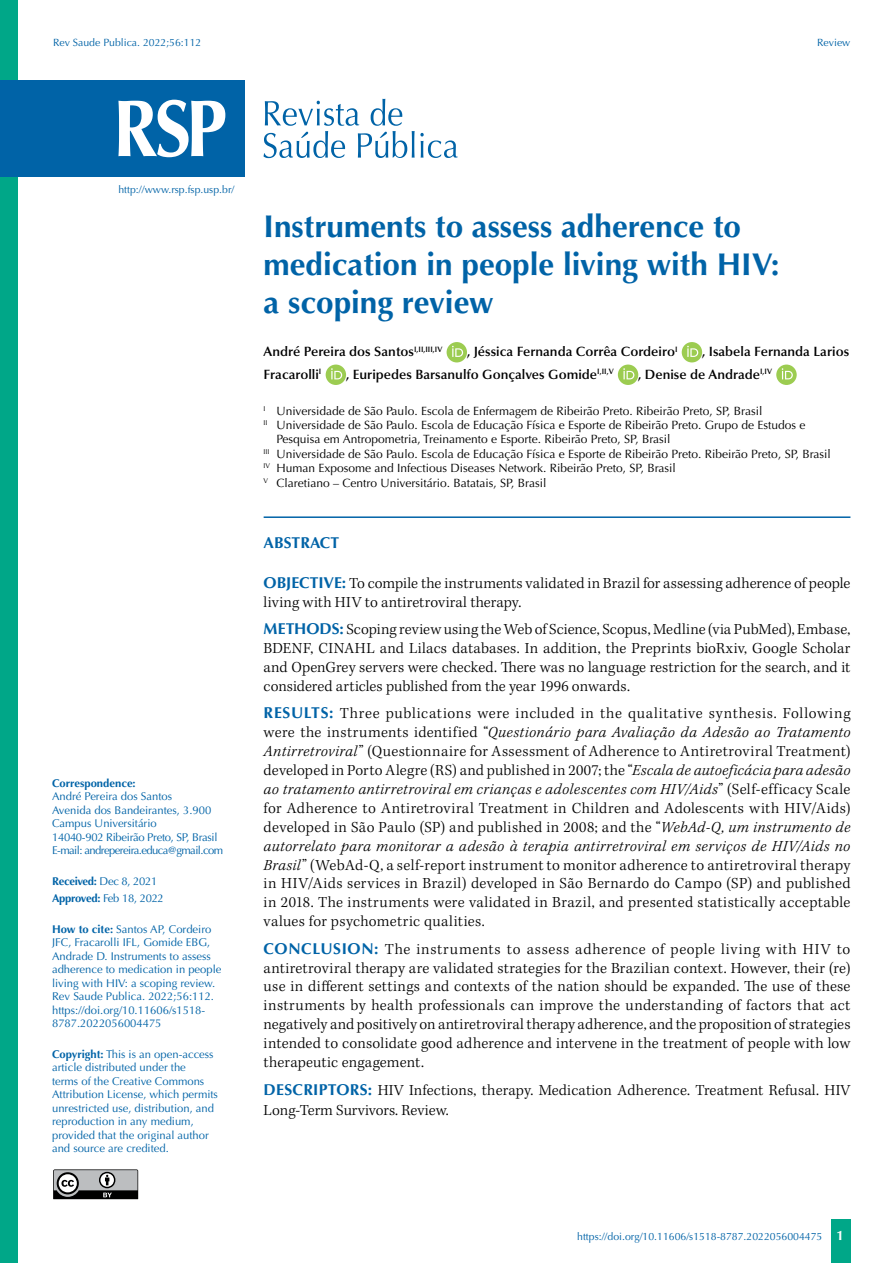
<style>
.page{position:relative;width:893px;height:1263px;background:#fff}
.page>*{position:absolute;margin:0;border:0;box-sizing:border-box;transform-origin:0 0}
.t1{font:700 31.5px/37.8px "Optima LT Std";color:#0063a7}
.t2{font:300 15.75px/18.9px "Kepler Std";letter-spacing:.01em;color:#000;text-align:justify}
.t3{font:700 15.75px "Optima LT Std";color:#0063a7}
.t4{font:600 13.5px "Optima LT Std";color:#000}
.t5{font:12px "Optima LT Std";color:#000}
.t6{font:11.25px/13.5px "Optima LT Std";color:#0063a7}
.t7{font:11.25px/17.7px "Optima LT Std";letter-spacing:-.025em;color:#0063a7}
.t8{font:700 11.25px "Optima LT Std";color:#0063a7}
.t9{font:10.5px "Optima LT Std";color:#0063a7}
.s1{font-weight:700}
.s2{font-family:"Optima LT Std";font-weight:700;color:#0063a7}
.s3{font-style:italic}
.s4{font-weight:700;font-size:13.5px;color:#fff}
</style>
<div class="page">
<div style="left:831px;top:1220px;width:20px;height:43px;background:#00a788"></div>
<svg style="left:53px;top:1169px;width:85px;height:30px"></svg>
<div style="left:0;top:0;width:18px;height:1263px;background:#00a788"></div>
<hr style="left:264px;top:516px;width:586px;height:2px;background:#0063a7">
<div style="left:447px;top:342px;width:20px;height:20px;background:#9ccc51;border-radius:50%"></div>
<svg style="left:452px;top:346px;width:11px;height:11px"></svg>
<div style="left:682px;top:342px;width:20px;height:20px;background:#9ccc51;border-radius:50%"></div>
<svg style="left:687px;top:346px;width:11px;height:11px"></svg>
<div style="left:326px;top:365px;width:20px;height:20px;background:#9ccc51;border-radius:50%"></div>
<svg style="left:331px;top:368px;width:11px;height:11px"></svg>
<div style="left:618px;top:365px;width:20px;height:20px;background:#9ccc51;border-radius:50%"></div>
<svg style="left:623px;top:368px;width:11px;height:11px"></svg>
<div style="left:776px;top:365px;width:21px;height:20px;background:#9ccc51;border-radius:50%"></div>
<svg style="left:782px;top:368px;width:11px;height:11px"></svg>
<svg style="left:263px;top:99px;width:195px;height:59px"></svg>
<div style="left:0;top:80px;width:244px;height:96px;background:#0063a7"></div>
<svg style="left:118px;top:100px;width:107px;height:57px"></svg>
<p class="t9" style="left:53px;top:36px;width:150px">Rev Saude Publica. 2022;56:112</p>
<p class="t9" style="left:817px;top:36px;width:35px">Review</p>
<p class="t9" style="left:118px;top:183px;width:117px">http://www.rsp.fsp.usp.br/</p>
<p class="t8" style="left:52px;top:776px;width:85px">Correspondence:</p>
<p class="t6" style="left:52px;top:790px;width:173px">André Pereira dos Santos<br>Avenida dos Bandeirantes, 3.900<br>Campus Universitário<br>14040-902 Ribeirão Preto, SP, Brasil<br>E-mail: andrepereira.educa@gmail.com</p>
<p class="t7" style="left:52px;top:872px;width:113px"><span class="s1">Received:</span> Dec 8, 2021<br><span class="s1">Approved:</span> Feb 18, 2022</p>
<p class="t6" style="left:52px;top:922px;width:171px"><span class="s1">How to cite:</span> Santos AP, Cordeiro<br>JFC, Fracarolli IFL, Gomide EBG,<br>Andrade D. Instruments to assess adherence to medication in people living with HIV: a scoping review.<br>Rev Saude Publica. 2022;56:112. https://doi.org/10.11606/s1518-<br>8787.2022056004475</p>
<p class="t6" style="left:52px;top:1047px;width:167px"><span class="s1">Copyright:</span> This is an open-access article distributed under the<br>terms of the Creative Commons<br>Attribution License, which permits unrestricted use, distribution, and reproduction in any medium, provided that the original author and source are credited.</p>
<h1 class="t1" style="left:264px;top:208px;width:517px">Instruments to assess adherence to medication in people living with HIV: a scoping review</h1>
<p class="t4" style="left:264px;top:344px;width:180px">André Pereira dos Santos<sup>I,II,III,IV</sup></p>
<p class="t4" style="left:467px;top:344px;width:212px">, Jéssica Fernanda Corrêa Cordeiro<sup>I</sup></p>
<p class="t4" style="left:702px;top:344px;width:149px">, Isabela Fernanda Larios</p>
<p class="t4" style="left:264px;top:366px;width:59px">Fracarolli<sup>I</sup></p>
<p class="t4" style="left:346px;top:366px;width:269px">, Euripedes Barsanulfo Gonçalves Gomide<sup>I,II,V</sup></p>
<p class="t4" style="left:638px;top:366px;width:135px">, Denise de Andrade<sup>I,IV</sup></p>
<p class="t5" style="left:264px;top:404px;width:500px"><sup>I</sup> Universidade de São Paulo. Escola de Enfermagem de Ribeirão Preto. Ribeirão Preto, SP, Brasil</p>
<p class="t5" style="left:264px;top:418px;width:543px"><sup>II</sup> Universidade de São Paulo. Escola de Educação Física e Esporte de Ribeirão Preto. Grupo de Estudos e</p>
<p class="t5" style="left:276px;top:432px;width:396px">Pesquisa em Antropometria, Treinamento e Esporte. Ribeirão Preto, SP, Brasil</p>
<p class="t5" style="left:264px;top:447px;width:569px"><sup>III</sup> Universidade de São Paulo. Escola de Educação Física e Esporte de Ribeirão Preto. Ribeirão Preto, SP, Brasil</p>
<p class="t5" style="left:264px;top:461px;width:414px"><sup>IV</sup> Human Exposome and Infectious Diseases Network. Ribeirão Preto, SP, Brasil</p>
<p class="t5" style="left:264px;top:476px;width:284px"><sup>V</sup> Claretiano – Centro Universitário. Batatais, SP, Brasil</p>
<p class="t3" style="left:264px;top:533px;width:77px">ABSTRACT</p>
<p class="t2" style="left:264px;top:574px;width:588px"><span class="s2">OBJECTIVE:</span> To compile the instruments validated in Brazil for assessing adherence of people living with HIV to antiretroviral therapy.</p>
<p class="t2" style="left:264px;top:620px;width:588px"><span class="s2">METHODS:</span> Scoping review using the Web of Science, Scopus, Medline (via PubMed), Embase, BDENF, CINAHL and Lilacs databases. In addition, the Preprints bioRxiv, Google Scholar and OpenGrey servers were checked. There was no language restriction for the search, and it considered articles published from the year 1996 onwards.</p>
<p class="t2" style="left:264px;top:705px;width:588px"><span class="s2">RESULTS:</span> Three publications were included in the qualitative synthesis. Following were the instruments identified “<span class="s3">Questionário para Avaliação da Adesão ao Tratamento Antirretroviral</span>” (Questionnaire for Assessment of Adherence to Antiretroviral Treatment) developed in Porto Alegre (RS) and published in 2007; the “<span class="s3">Escala de autoeficácia para adesão ao tratamento antirretroviral em crianças e adolescentes com HIV/Aids</span>” (Self-efficacy Scale for Adherence to Antiretroviral Treatment in Children and Adolescents with HIV/Aids) developed in São Paulo (SP) and published in 2008; and the “<span class="s3">WebAd-Q, um instrumento de autorrelato para monitorar a adesão à terapia antirretroviral em serviços de HIV/Aids no Brasil</span>” (WebAd-Q, a self-report instrument to monitor adherence to antiretroviral therapy in HIV/Aids services in Brazil) developed in São Bernardo do Campo (SP) and published in 2018. The instruments were validated in Brazil, and presented statistically acceptable values for psychometric qualities.</p>
<p class="t2" style="left:264px;top:940px;width:588px"><span class="s2">CONCLUSION:</span> The instruments to assess adherence of people living with HIV to antiretroviral therapy are validated strategies for the Brazilian context. However, their (re) use in different settings and contexts of the nation should be expanded. The use of these instruments by health professionals can improve the understanding of factors that act negatively and positively on antiretroviral therapy adherence, and the proposition of strategies intended to consolidate good adherence and intervene in the treatment of people with low therapeutic engagement.</p>
<p class="t2" style="left:264px;top:1081px;width:588px;line-height:19.8px"><span class="s2">DESCRIPTORS:</span> HIV Infections, therapy. Medication Adherence. Treatment Refusal. HIV<br>Long-Term Survivors. Review.</p>
<p class="t9" style="left:577px;top:1230px;width:268px">https://doi.org/10.11606/s1518-8787.2022056004475 <span class="s4">1</span></p>
</div>
